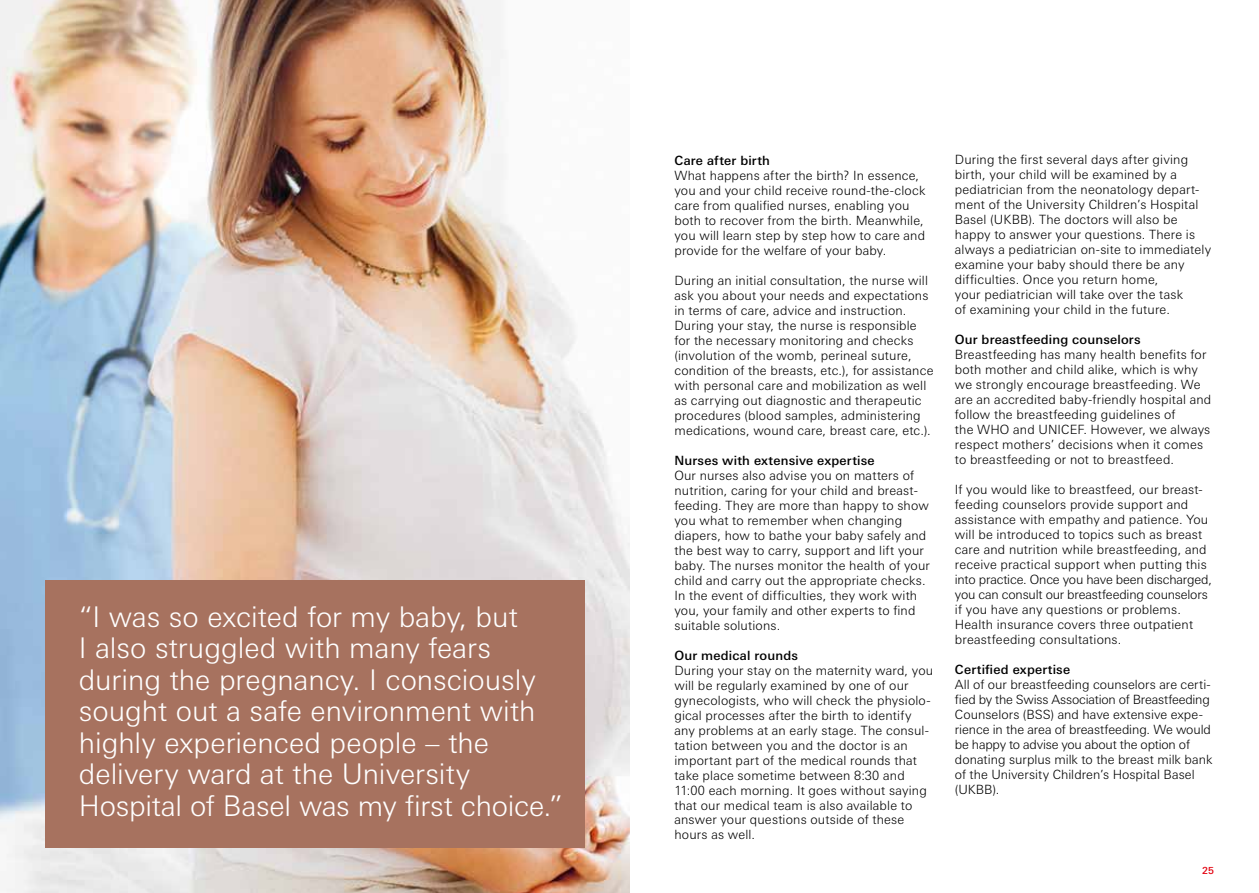
<style>
.page{position:relative;width:1259px;height:893px;background:#fff}
.page>*{position:absolute;margin:0;border:0;box-sizing:border-box;transform-origin:0 0}
.t1{font:300 28.5px/31.5px "Linotype Univers Basic";color:#fff}
.t2{font:300 12.75px/15px "Linotype Univers Basic";letter-spacing:.015em;color:#000}
.t3{font:500 12.75px "Linotype Univers Basic";letter-spacing:.015em;color:#000}
.t4{font:500 9.75px "Linotype Univers Basic";color:#e3000f}
</style>
<div class="page">
<img style="left:0;top:0;width:629px;height:893px">
<div style="left:45px;top:580px;width:539px;height:268px;background:#a7725f"></div>
<p class="t1" style="left:79px;top:600px;width:486px">“I was so excited for my baby, but<br>I also struggled with many fears during the pregnancy. I consciously sought out a safe environment with highly experienced people – the delivery ward at the University Hospital of Basel was my first choice.”</p>
<p class="t3" style="left:674px;top:153px;width:97px">Care after birth</p>
<p class="t2" style="left:674px;top:167px;width:253px">What happens after the birth? In essence, you and your child receive round-the-clock care from qualified nurses, enabling you both to recover from the birth. Meanwhile, you will learn step by step how to care and provide for the welfare of your baby.</p>
<p class="t2" style="left:674px;top:272px;width:260px">During an initial consultation, the nurse will ask you about your needs and expectations in terms of care, advice and instruction.<br>During your stay, the nurse is responsible for the necessary monitoring and checks (involution of the womb, perineal suture, condition of the breasts, etc.), for assistance with personal care and mobilization as well as carrying out diagnostic and therapeutic procedures (blood samples, administering medications, wound care, breast care, etc.).</p>
<p class="t3" style="left:674px;top:453px;width:202px">Nurses with extensive expertise</p>
<p class="t2" style="left:674px;top:467px;width:257px">Our nurses also advise you on matters of nutrition, caring for your child and breast&shy;feeding. They are more than happy to show you what to remember when changing diapers, how to bathe your baby safely and the best way to carry, support and lift your baby. The nurses monitor the health of your child and carry out the appropriate checks.<br>In the event of difficulties, they work with you, your family and other experts to find suitable solutions.</p>
<p class="t3" style="left:674px;top:647px;width:125px">Our medical rounds</p>
<p class="t2" style="left:674px;top:662px;width:260px">During your stay on the maternity ward, you will be regularly examined by one of our gynecologists, who will check the physiolo&shy;gical processes after the birth to identify any problems at an early stage. The consul&shy;tation between you and the doctor is an important part of the medical rounds that take place sometime between 8:30 and 11:00 each morning. It goes without saying that our medical team is also available to answer your questions outside of these hours as well.</p>
<p class="t2" style="left:955px;top:152px;width:258px">During the first several days after giving birth, your child will be examined by a pediatrician from the neonatology depart&shy;ment of the University Children’s Hospital Basel (UKBB). The doctors will also be happy to answer your questions. There is always a pediatrician on-site to immediately examine your baby should there be any difficulties. Once you return home,<br>your pediatrician will take over the task<br>of examining your child in the future.</p>
<p class="t3" style="left:955px;top:332px;width:187px">Our breastfeeding counselors</p>
<p class="t2" style="left:955px;top:347px;width:258px">Breastfeeding has many health benefits for both mother and child alike, which is why we strongly encourage breastfeeding. We are an accredited baby-friendly hospital and follow the breastfeeding guidelines of<br>the WHO and UNICEF. However, we always respect mothers’ decisions when it comes to breastfeeding or not to breastfeed.</p>
<p class="t2" style="left:955px;top:482px;width:258px">If you would like to breastfeed, our breast&shy;feeding counselors provide support and assistance with empathy and patience. You will be introduced to topics such as breast care and nutrition while breastfeeding, and receive practical support when putting this into practice. Once you have been discharged, you can consult our breastfeeding counselors if you have any questions or problems.<br>Health insurance covers three outpatient breastfeeding consultations.</p>
<p class="t3" style="left:955px;top:662px;width:117px">Certified expertise</p>
<p class="t2" style="left:955px;top:677px;width:259px">All of our breastfeeding counselors are certi&shy;fied by the Swiss Association of Breastfeeding Counselors (BSS) and have extensive expe&shy;rience in the area of breastfeeding. We would be happy to advise you about the option of donating surplus milk to the breast milk bank of the University Children’s Hospital Basel (UKBB).</p>
<p class="t4" style="left:1202px;top:865px;width:13px">25</p>
</div>
